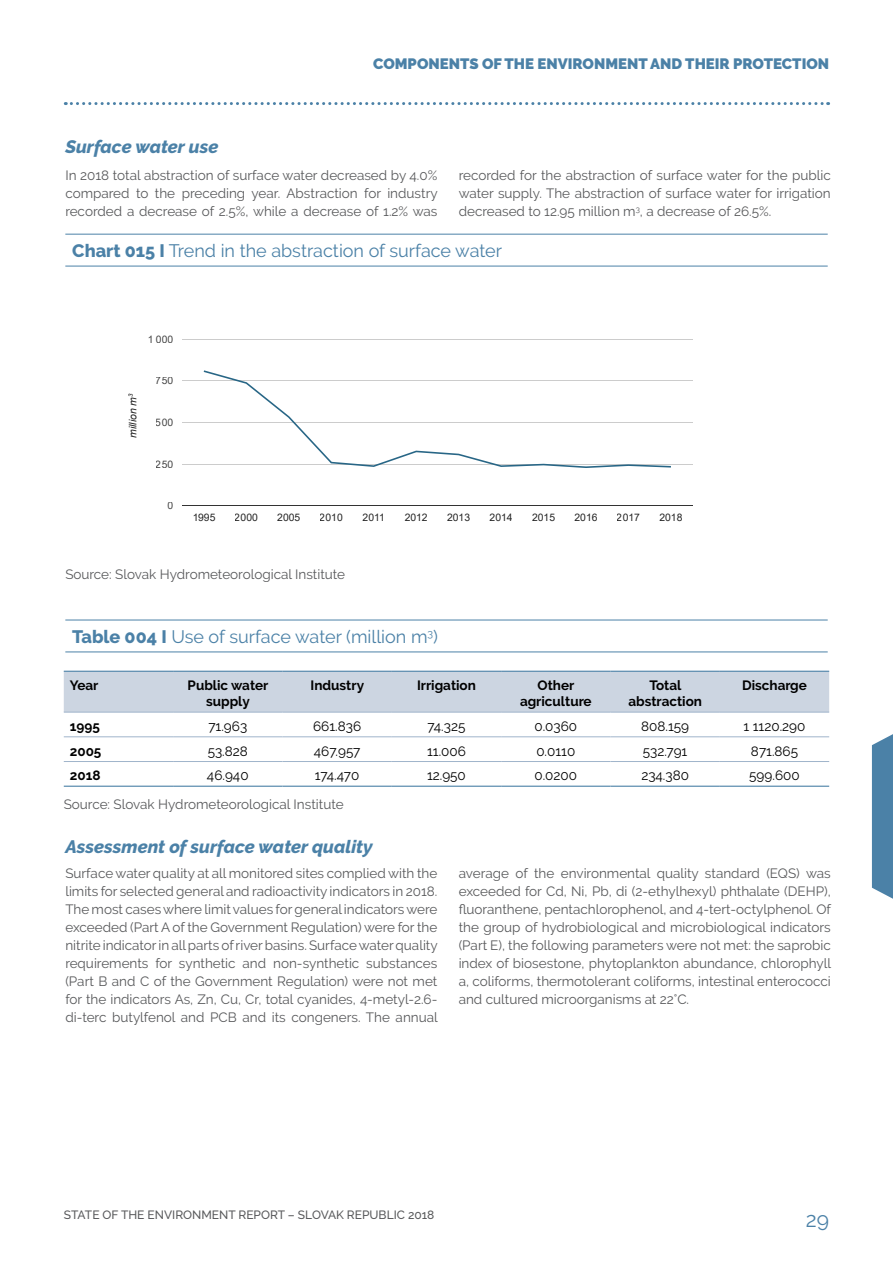
<style>
.page{position:relative;width:893px;height:1263px;background:#fff}
.page>*{position:absolute;margin:0;border:0;box-sizing:border-box;transform-origin:0 0}
.t1{font:21px "Raleway";color:#4b81a7}
.t2{font:18px "Raleway";color:#4b81a7}
.t3{font:italic 800 18px "Raleway";color:#4b81a7}
.t4{font:900 15px "Raleway";color:#4b81a7}
.t5{font:13.5px/18px "Raleway";color:#58595b;text-align:justify}
.t6{font:13.5px "Raleway";color:#000}
.t7{font:700 13.5px/16.2px "Raleway";color:#000;text-align:center}
.t8{font:500 12px "Raleway";color:#58595b}
.t9{font:10.35px "Arial";color:#222}
.t10{font:10.35px "Arial";color:#444}
.t11{font:italic 10.35px "Arial";color:#222}
.s1{font-weight:800}
</style>
<div class="page">
<svg style="left:65px;top:102px;width:764px;height:3px"></svg>
<svg style="left:872px;top:734px;width:21px;height:165px;background:#5789ad"></svg>
<hr style="left:65px;top:234px;width:763px;height:1px;background:#4b81a7">
<hr style="left:65px;top:266px;width:763px;height:1px;background:#4b81a7">
<hr style="left:182px;top:464px;width:511px;height:1px;background:#ccc">
<hr style="left:182px;top:422px;width:511px;height:1px;background:#ccc">
<hr style="left:182px;top:380px;width:511px;height:1px;background:#ccc">
<hr style="left:182px;top:339px;width:511px;height:1px;background:#ccc">
<hr style="left:182px;top:505px;width:511px;height:1px;background:#333">
<svg style="left:203px;top:370px;width:468px;height:98px"></svg>
<hr style="left:65px;top:620px;width:763px;height:1px;background:#4b81a7">
<hr style="left:65px;top:651px;width:763px;height:1px;background:#4b81a7">
<div style="left:64px;top:672px;width:765px;height:40px;background:#ccd5e1"></div>
<hr style="left:64px;top:671px;width:109px;height:1px;background:#4b81a7">
<hr style="left:173px;top:671px;width:109px;height:1px;background:#4b81a7">
<hr style="left:282px;top:671px;width:110px;height:1px;background:#4b81a7">
<hr style="left:392px;top:671px;width:109px;height:1px;background:#4b81a7">
<hr style="left:501px;top:671px;width:109px;height:1px;background:#4b81a7">
<hr style="left:610px;top:671px;width:110px;height:1px;background:#4b81a7">
<hr style="left:720px;top:671px;width:109px;height:1px;background:#4b81a7">
<hr style="left:64px;top:786px;width:109px;height:1px;background:#4b81a7">
<hr style="left:173px;top:786px;width:109px;height:1px;background:#4b81a7">
<hr style="left:282px;top:786px;width:110px;height:1px;background:#4b81a7">
<hr style="left:392px;top:786px;width:109px;height:1px;background:#4b81a7">
<hr style="left:501px;top:786px;width:109px;height:1px;background:#4b81a7">
<hr style="left:610px;top:786px;width:110px;height:1px;background:#4b81a7">
<hr style="left:720px;top:786px;width:109px;height:1px;background:#4b81a7">
<hr style="left:64px;top:712px;width:109px;height:1px;background:#a0b4cb">
<hr style="left:173px;top:712px;width:109px;height:1px;background:#a0b4cb">
<hr style="left:282px;top:712px;width:110px;height:1px;background:#a0b4cb">
<hr style="left:392px;top:712px;width:109px;height:1px;background:#a0b4cb">
<hr style="left:501px;top:712px;width:109px;height:1px;background:#a0b4cb">
<hr style="left:610px;top:712px;width:110px;height:1px;background:#a0b4cb">
<hr style="left:720px;top:712px;width:109px;height:1px;background:#a0b4cb">
<hr style="left:64px;top:736px;width:109px;height:1px;background:#a0b4cb">
<hr style="left:173px;top:736px;width:109px;height:1px;background:#a0b4cb">
<hr style="left:282px;top:736px;width:110px;height:1px;background:#a0b4cb">
<hr style="left:392px;top:736px;width:109px;height:1px;background:#a0b4cb">
<hr style="left:501px;top:736px;width:109px;height:1px;background:#a0b4cb">
<hr style="left:610px;top:736px;width:110px;height:1px;background:#a0b4cb">
<hr style="left:720px;top:736px;width:109px;height:1px;background:#a0b4cb">
<hr style="left:64px;top:761px;width:109px;height:1px;background:#a0b4cb">
<hr style="left:173px;top:761px;width:109px;height:1px;background:#a0b4cb">
<hr style="left:282px;top:761px;width:110px;height:1px;background:#a0b4cb">
<hr style="left:392px;top:761px;width:109px;height:1px;background:#a0b4cb">
<hr style="left:501px;top:761px;width:109px;height:1px;background:#a0b4cb">
<hr style="left:610px;top:761px;width:110px;height:1px;background:#a0b4cb">
<hr style="left:720px;top:761px;width:109px;height:1px;background:#a0b4cb">
<p class="t4" style="left:373px;top:55px;width:457px">COMPONENTS OF THE ENVIRONMENT AND THEIR PROTECTION</p>
<h2 class="t3" style="left:65px;top:136px;width:155px">Surface water use</h2>
<p class="t5" style="left:65px;top:166px;width:374px">In 2018 total abstraction of surface water decreased by 4.0% compared to the preceding year. Abstraction for industry recorded a decrease of 2.5%, while a decrease of 1.2% was</p>
<p class="t5" style="left:459px;top:166px;width:374px">recorded for the abstraction of surface water for the public water supply. The abstraction of surface water for irrigation decreased to 12.95 million m<sup>3</sup>, a decrease of 26.5%.</p>
<h2 class="t2" style="left:72px;top:240px;width:431px"><span class="s1">Chart 015 I</span> Trend in the abstraction of surface water</h2>
<p class="t10" style="left:147px;top:332px;width:27px">1 000</p>
<p class="t11" style="left:126px;top:438px;width:46px;rotate:-90deg">million m<sup>3</sup></p>
<p class="t10" style="left:156px;top:374px;width:19px">750</p>
<p class="t10" style="left:156px;top:415px;width:19px">500</p>
<p class="t10" style="left:156px;top:457px;width:19px">250</p>
<p class="t10" style="left:167px;top:499px;width:7px">0</p>
<p class="t9" style="left:192px;top:511px;width:25px">1995</p>
<p class="t9" style="left:235px;top:511px;width:25px">2000</p>
<p class="t9" style="left:277px;top:511px;width:25px">2005</p>
<p class="t9" style="left:320px;top:511px;width:25px">2010</p>
<p class="t9" style="left:363px;top:511px;width:24px">2011</p>
<p class="t9" style="left:405px;top:511px;width:25px">2012</p>
<p class="t9" style="left:447px;top:511px;width:25px">2013</p>
<p class="t9" style="left:490px;top:511px;width:25px">2014</p>
<p class="t9" style="left:532px;top:511px;width:25px">2015</p>
<p class="t9" style="left:574px;top:511px;width:25px">2016</p>
<p class="t9" style="left:617px;top:511px;width:25px">2017</p>
<p class="t9" style="left:659px;top:511px;width:25px">2018</p>
<p class="t5" style="left:65px;top:566px;width:281px">Source: Slovak Hydrometeorological Institute</p>
<h2 class="t2" style="left:72px;top:626px;width:367px"><span class="s1">Table 004 I</span> Use of surface water (million m<sup>3</sup>)</h2>
<p class="t7" style="left:70px;top:677px;width:30px">Year</p>
<p class="t7" style="left:188px;top:677px;width:82px">Public water supply</p>
<p class="t7" style="left:310px;top:677px;width:55px">Industry</p>
<p class="t7" style="left:417px;top:677px;width:60px">Irrigation</p>
<p class="t7" style="left:520px;top:677px;width:73px">Other agriculture</p>
<p class="t7" style="left:628px;top:677px;width:75px">Total abstraction</p>
<p class="t7" style="left:742px;top:677px;width:66px">Discharge</p>
<p class="t7" style="left:70px;top:718px;width:32px">1995</p>
<p class="t6" style="left:208px;top:718px;width:40px">71.963</p>
<p class="t6" style="left:313px;top:718px;width:49px">661.836</p>
<p class="t6" style="left:428px;top:718px;width:39px">74.325</p>
<p class="t6" style="left:534px;top:718px;width:44px">0.0360</p>
<p class="t6" style="left:641px;top:718px;width:49px">808.159</p>
<p class="t6" style="left:744px;top:718px;width:63px">1 1120.290</p>
<p class="t7" style="left:70px;top:743px;width:33px">2005</p>
<p class="t6" style="left:208px;top:743px;width:42px">53.828</p>
<p class="t6" style="left:314px;top:743px;width:48px">467.957</p>
<p class="t6" style="left:427px;top:743px;width:40px">11.006</p>
<p class="t6" style="left:536px;top:743px;width:40px">0.0110</p>
<p class="t6" style="left:643px;top:743px;width:46px">532.791</p>
<p class="t6" style="left:751px;top:743px;width:49px">871.865</p>
<p class="t7" style="left:70px;top:767px;width:32px">2018</p>
<p class="t6" style="left:207px;top:768px;width:43px">46.940</p>
<p class="t6" style="left:315px;top:768px;width:46px">174.470</p>
<p class="t6" style="left:427px;top:768px;width:40px">12.950</p>
<p class="t6" style="left:534px;top:768px;width:44px">0.0200</p>
<p class="t6" style="left:641px;top:768px;width:49px">234.380</p>
<p class="t6" style="left:749px;top:768px;width:52px">599.600</p>
<p class="t5" style="left:64px;top:795px;width:281px">Source: Slovak Hydrometeorological Institute</p>
<h2 class="t3" style="left:65px;top:836px;width:309px">Assessment of surface water quality</h2>
<p class="t5" style="left:65px;top:865px;width:374px">Surface water quality at all monitored sites complied with the limits for selected general and radioactivity indicators in 2018.<br>The most cases where limit values for general indicators were exceeded (Part A of the Government Regulation) were for the nitrite indicator in all parts of river basins. Surface water quality requirements for synthetic and non-synthetic substances (Part B and C of the Government Regulation) were not met for the indicators As, Zn, Cu, Cr, total cyanides, 4-metyl-2.6- di-terc butylfenol and PCB and its congeners. The annual</p>
<p class="t5" style="left:459px;top:864px;width:374px">average of the environmental quality standard (EQS) was exceeded for Cd, Ni, Pb, di (2-ethylhexyl) phthalate (DEHP), fluoranthene, pentachlorophenol, and 4-tert-octylphenol. Of the group of hydrobiological and microbiological indicators (Part E), the following parameters were not met: the saprobic index of biosestone, phytoplankton abundance, chlorophyll a, coliforms, thermotolerant coliforms, intestinal enterococci and cultured microorganisms at 22°C.</p>
<p class="t8" style="left:64px;top:1208px;width:372px">STATE OF THE ENVIRONMENT REPORT – SLOVAK REPUBLIC 2018</p>
<h1 class="t1" style="left:806px;top:1208px;width:25px">29</h1>
</div>
